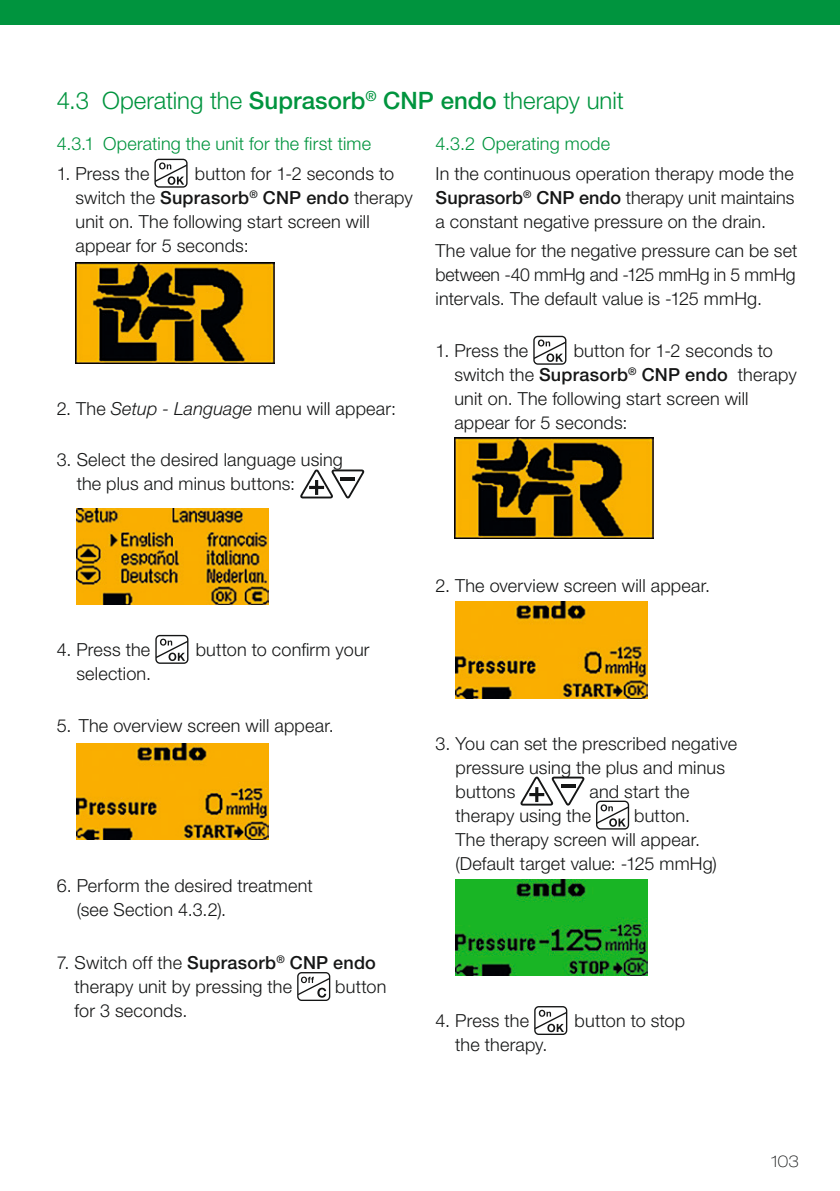
<style>
.page{position:relative;width:840px;height:1191px;background:#fff}
.page>*{position:absolute;margin:0;border:0;box-sizing:border-box;transform-origin:0 0}
.t1{font:300 24px "Helvetica Neue LT Pro";color:#00943e}
.t2{font:300 18px/24px "Helvetica Neue LT Pro";letter-spacing:.01em;color:#151616}
.t3{font:300 18px "Helvetica Neue LT Pro";letter-spacing:.01em;color:#00943e}
.t4{font:100 expanded 16px "Helvetica Neue LT Pro";color:#151616}
.s1{font-weight:500}
.s2{font-style:italic}
</style>
<div class="page">
<div style="left:0;top:0;width:839px;height:24px;background:#00943e"></div>
<svg style="left:156px;top:162px;width:29px;height:23px"></svg>
<div style="left:154px;top:159px;width:33px;height:29px;border:1px solid #151616;border-radius:4px"></div>
<img style="left:75px;top:262px;width:200px;height:101px">
<svg style="left:300px;top:469px;width:65px;height:30px"></svg>
<img style="left:77px;top:509px;width:192px;height:96px">
<svg style="left:157px;top:638px;width:29px;height:23px"></svg>
<div style="left:155px;top:635px;width:33px;height:29px;border:1px solid #151616;border-radius:4px"></div>
<img style="left:76px;top:743px;width:193px;height:96px">
<svg style="left:299px;top:976px;width:29px;height:21px"></svg>
<div style="left:297px;top:972px;width:33px;height:29px;border:1px solid #151616;border-radius:4px"></div>
<svg style="left:535px;top:339px;width:29px;height:23px"></svg>
<div style="left:533px;top:336px;width:33px;height:29px;border:1px solid #151616;border-radius:4px"></div>
<img style="left:454px;top:438px;width:199px;height:101px">
<img style="left:455px;top:602px;width:192px;height:96px">
<svg style="left:520px;top:776px;width:65px;height:30px"></svg>
<svg style="left:597px;top:804px;width:29px;height:22px"></svg>
<div style="left:595px;top:800px;width:33px;height:29px;border:1px solid #151616;border-radius:4px"></div>
<img style="left:455px;top:879px;width:192px;height:96px">
<svg style="left:536px;top:1009px;width:29px;height:23px"></svg>
<div style="left:534px;top:1006px;width:33px;height:29px;border:1px solid #151616;border-radius:4px"></div>
<h1 class="t1" style="left:57px;top:86px;width:568px">4.3 Operating the <span class="s1">Suprasorb</span><sup>®</sup> <span class="s1">CNP endo</span> therapy unit</h1>
<p class="t3" style="left:57px;top:133px;width:316px">4.3.1 Operating the unit for the first time</p>
<p class="t2" style="left:57px;top:161px;width:94px">1. Press the</p>
<p class="t2" style="left:75px;top:161px;width:338px;text-indent:119px">button for 1-2 seconds to switch the <span class="s1">Suprasorb</span><sup>®</sup> <span class="s1">CNP endo</span> therapy unit on. The following start screen will appear for 5 seconds:</p>
<p class="t2" style="left:57px;top:396px;width:341px">2. The <span class="s2">Setup - Language</span> menu will appear:</p>
<p class="t2" style="left:77px;top:447px;width:267px;text-indent:-20px">3. Select the desired language using the plus and minus buttons:</p>
<p class="t3" style="left:435px;top:133px;width:176px">4.3.2 Operating mode</p>
<p class="t2" style="left:435px;top:161px;width:360px;text-align:justify">In the continuous operation therapy mode the <span class="s1">Suprasorb</span><sup>®</sup> <span class="s1">CNP endo</span> therapy unit maintains a constant negative pressure on the drain.</p>
<p class="t2" style="left:435px;top:238px;width:363px;text-align:justify">The value for the negative pressure can be set between -40 mmHg and -125 mmHg in 5 mmHg intervals. The default value is -125 mmHg.</p>
<p class="t2" style="left:435px;top:338px;width:94px">1. Press the</p>
<p class="t2" style="left:454px;top:338px;width:343px;text-indent:119px">button for 1-2 seconds to switch the <span class="s1">Suprasorb</span><sup>®</sup> <span class="s1">CNP endo</span> therapy unit on. The following start screen will appear for 5 seconds:</p>
<p class="t2" style="left:57px;top:637px;width:95px">4. Press the</p>
<p class="t2" style="left:196px;top:637px;width:175px">button to confirm your</p>
<p class="t2" style="left:76px;top:661px;width:76px">selection.</p>
<p class="t2" style="left:57px;top:713px;width:278px">5. The overview screen will appear.</p>
<p class="t2" style="left:77px;top:873px;width:237px;text-indent:-20px">6. Perform the desired treatment (see Section 4.3.2).</p>
<p class="t2" style="left:74px;top:950px;width:303px;text-indent:-18px">7. Switch off the <span class="s1">Suprasorb</span><sup>®</sup> <span class="s1">CNP endo </span>therapy unit by pressing the</p>
<p class="t2" style="left:335px;top:974px;width:53px">button</p>
<p class="t2" style="left:74px;top:998px;width:114px">for 3 seconds.</p>
<p class="t2" style="left:435px;top:573px;width:276px">2. The overview screen will appear.</p>
<p class="t2" style="left:455px;top:731px;width:283px;text-indent:-20px">3. You can set the prescribed negative pressure using the plus and minus buttons</p>
<p class="t2" style="left:455px;top:779px;width:235px;text-indent:134px">and start the therapy using the</p>
<p class="t2" style="left:455px;top:803px;width:263px;text-indent:178px">button.<br>The therapy screen will appear. (Default target value: -125 mmHg)</p>
<p class="t2" style="left:435px;top:1008px;width:95px">4. Press the</p>
<p class="t2" style="left:574px;top:1008px;width:112px">button to stop</p>
<p class="t2" style="left:455px;top:1032px;width:94px">the therapy.</p>
<p class="t4" style="left:770px;top:1151px;width:29px">103</p>
</div>
